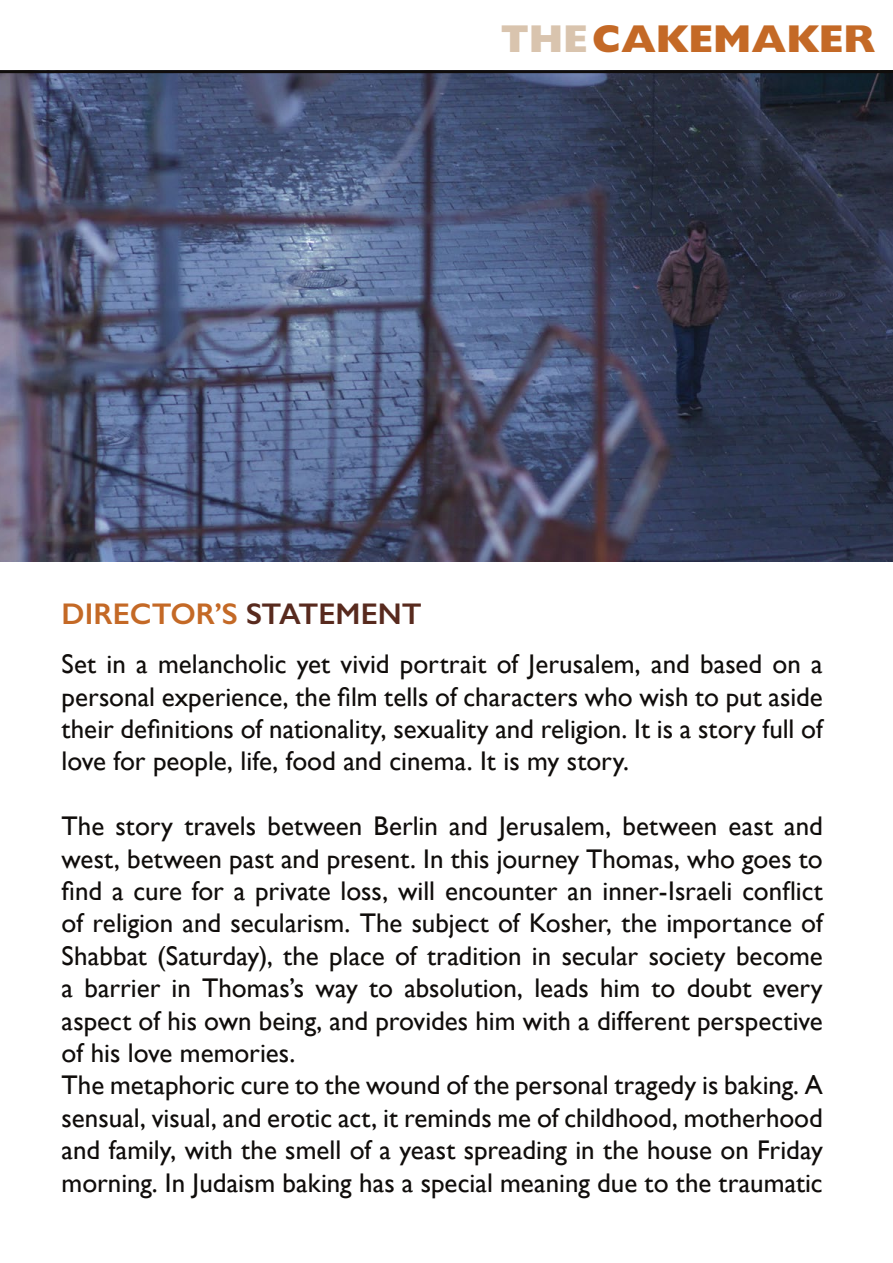
<style>
.page{position:relative;width:893px;height:1263px;background:#fff}
.page>*{position:absolute;margin:0;border:0;box-sizing:border-box;transform-origin:0 0}
.t1{font:800 39px "Gill Sans";color:#c46926}
.t2{font:600 30px "Gill Sans";color:#c46926}
.t3{font:27px/32.4px "Gill Sans";color:#100d0b;text-align:justify}
.s1{color:#d9c4ae}
.s2{color:#582a1e}
</style>
<div class="page">
<img style="left:0;top:73px;width:893px;height:488px">
<hr style="left:0;top:70px;width:893px;height:3px;background:#100d0b">
<h1 class="t1" style="left:501px;top:16px;width:376px"><span class="s1">THE</span>CAKEMAKER</h1>
<p class="t2" style="left:62px;top:596px;width:362px">DIRECTOR’S <span class="s2">STATEMENT</span></p>
<p class="t3" style="left:62px;top:648px;width:763px">Set in a melancholic yet vivid portrait of Jerusalem, and based on a personal experience, the film tells of characters who wish to put aside their definitions of nationality, sexuality and religion. It is a story full of love for people, life, food and cinema. It is my story.</p>
<p class="t3" style="left:62px;top:810px;width:763px;text-align:left">The story travels between Berlin and Jerusalem, between east and west, between past and present. In this journey Thomas, who goes to find a cure for a private loss, will encounter an inner-Israeli conflict of religion and secularism. The subject of Kosher, the importance of Shabbat (Saturday), the place of tradition in secular society become a barrier in Thomas’s way to absolution, leads him to doubt every aspect of his own being, and provides him with a different perspective of his love memories.<br>The metaphoric cure to the wound of the personal tragedy is baking. A sensual, visual, and erotic act, it reminds me of childhood, motherhood and family, with the smell of a yeast spreading in the house on Friday morning. In Judaism baking has a special meaning due to the traumatic</p>
</div>
